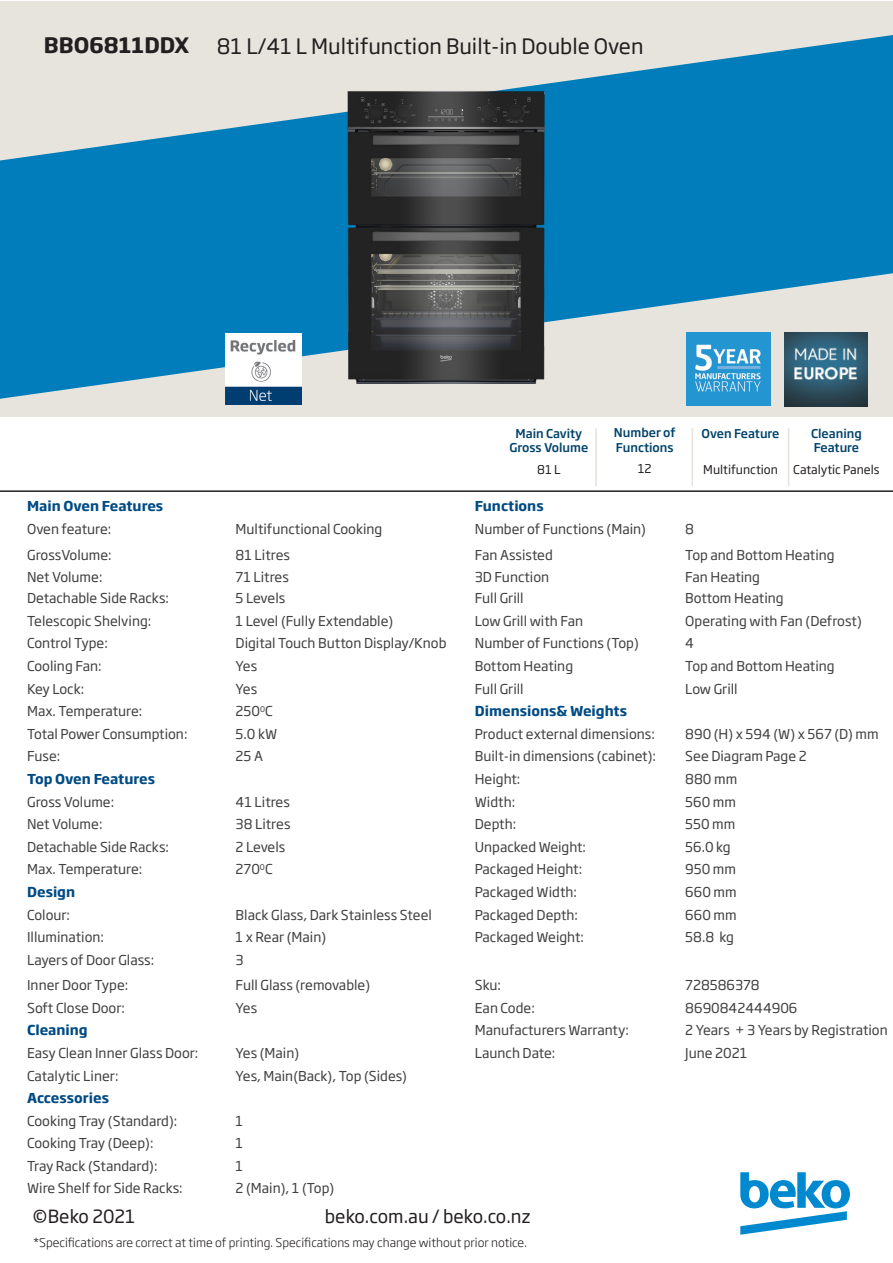
<style>
.page{position:relative;width:893px;height:1263px;background:#fff}
.page>*{position:absolute;margin:0;border:0;box-sizing:border-box;transform-origin:0 0}
.t1{font:21px "Soho Gothic Pro";color:#231f20}
.t2{font:700 21px "Soho Gothic Pro";color:#231f20}
.t3{font:18px "Soho Gothic Pro";color:#231f20}
.t4{font:13.5px "Soho Gothic Pro";color:#404040}
.t5{font:13.5px "Soho Gothic Pro";color:#403f40}
.t6{font:700 13.5px "Soho Gothic Pro";color:#004b84}
.t7{font:300 12px "Soho Gothic Pro";color:#231f20}
.t8{font:500 12px/14.4px "Soho Gothic Pro";color:#01426a}
.t9{font:12px "Soho Gothic Pro";color:#231f20}
</style>
<div class="page">
<div style="left:0;top:1px;width:893px;height:416px;background:#e6e4dd"></div>
<svg style="left:0;top:35px;width:893px;height:364px;fill:#007dba"></svg>
<img style="left:686px;top:332px;width:84px;height:73px">
<img style="left:784px;top:332px;width:84px;height:74px">
<svg style="left:740px;top:1172px;width:110px;height:63px"></svg>
<hr style="left:0;top:490px;width:893px;height:2px;background:#231f20">
<img style="left:348px;top:90px;width:197px;height:294px">
<hr style="left:595px;top:428px;width:2px;height:58px;background:#e5e2dd">
<hr style="left:692px;top:428px;width:1px;height:58px;background:#e5e2dd">
<hr style="left:788px;top:428px;width:1px;height:58px;background:#e5e2dd">
<img style="left:226px;top:334px;width:75px;height:70px">
<p class="t2" style="left:44px;top:29px;width:147px">BBO6811DDX</p>
<p class="t1" style="left:217px;top:30px;width:428px">81 L/41 L Multifunction Built-in Double Oven</p>
<p class="t8" style="left:509px;top:425px;width:80px;text-align:center">Main Cavity<br>Gross Volume</p>
<p class="t9" style="left:537px;top:460px;width:25px">81 L</p>
<p class="t8" style="left:614px;top:425px;width:63px">Number of<br>Functions</p>
<p class="t9" style="left:638px;top:459px;width:15px">12</p>
<p class="t8" style="left:702px;top:425px;width:79px">Oven Feature</p>
<p class="t9" style="left:703px;top:460px;width:76px">Multifunction</p>
<p class="t8" style="left:811px;top:425px;width:52px">Cleaning<br>Feature</p>
<p class="t9" style="left:793px;top:460px;width:88px">Catalytic Panels</p>
<p class="t6" style="left:27px;top:495px;width:138px">Main Oven Features</p>
<p class="t6" style="left:475px;top:495px;width:70px">Functions</p>
<p class="t5" style="left:27px;top:518px;width:86px">Oven feature:</p>
<p class="t5" style="left:236px;top:518px;width:148px">Multifunctional Cooking</p>
<p class="t5" style="left:475px;top:518px;width:173px">Number of Functions (Main)</p>
<p class="t4" style="left:685px;top:518px;width:10px">8</p>
<p class="t5" style="left:27px;top:544px;width:86px">GrossVolume:</p>
<p class="t4" style="left:236px;top:544px;width:56px">81 Litres</p>
<p class="t4" style="left:475px;top:544px;width:80px">Fan Assisted</p>
<p class="t4" style="left:685px;top:544px;width:151px">Top and Bottom Heating</p>
<p class="t5" style="left:27px;top:567px;width:77px">Net Volume:</p>
<p class="t5" style="left:27px;top:588px;width:143px">Detachable Side Racks:</p>
<p class="t4" style="left:236px;top:567px;width:55px">71 Litres</p>
<p class="t4" style="left:236px;top:588px;width:51px">5 Levels</p>
<p class="t4" style="left:475px;top:567px;width:76px">3D Function</p>
<p class="t4" style="left:475px;top:588px;width:50px">Full Grill</p>
<p class="t4" style="left:685px;top:567px;width:76px">Fan Heating</p>
<p class="t4" style="left:685px;top:588px;width:100px">Bottom Heating</p>
<p class="t4" style="left:27px;top:610px;width:126px">Telescopic Shelving:</p>
<p class="t4" style="left:236px;top:610px;width:159px">1 Level (Fully Extendable)</p>
<p class="t4" style="left:475px;top:610px;width:110px">Low Grill with Fan</p>
<p class="t4" style="left:685px;top:610px;width:178px">Operating with Fan (Defrost)</p>
<p class="t4" style="left:27px;top:633px;width:82px">Control Type:</p>
<p class="t4" style="left:236px;top:633px;width:212px">Digital Touch Button Display/Knob</p>
<p class="t4" style="left:475px;top:633px;width:166px">Number of Functions (Top)</p>
<p class="t4" style="left:685px;top:633px;width:10px">4</p>
<p class="t4" style="left:27px;top:655px;width:76px">Cooling Fan:</p>
<p class="t4" style="left:236px;top:655px;width:23px">Yes</p>
<p class="t4" style="left:475px;top:655px;width:100px">Bottom Heating</p>
<p class="t4" style="left:685px;top:655px;width:151px">Top and Bottom Heating</p>
<p class="t4" style="left:27px;top:678px;width:59px">Key Lock:</p>
<p class="t4" style="left:236px;top:678px;width:23px">Yes</p>
<p class="t4" style="left:475px;top:678px;width:50px">Full Grill</p>
<p class="t4" style="left:685px;top:678px;width:54px">Low Grill</p>
<p class="t4" style="left:27px;top:701px;width:117px">Max. Temperature:</p>
<p class="t4" style="left:236px;top:701px;width:39px">250<sup>0</sup>C</p>
<p class="t6" style="left:475px;top:700px;width:154px">Dimensions&amp; Weights</p>
<p class="t4" style="left:27px;top:723px;width:162px">Total Power Consumption:</p>
<p class="t4" style="left:236px;top:723px;width:43px">5.0 kW</p>
<p class="t4" style="left:475px;top:723px;width:182px">Product external dimensions:</p>
<p class="t4" style="left:685px;top:723px;width:195px">890 (H) x 594 (W) x 567 (D) mm</p>
<p class="t4" style="left:27px;top:746px;width:35px">Fuse:</p>
<p class="t4" style="left:236px;top:746px;width:29px">25 A</p>
<p class="t4" style="left:475px;top:746px;width:183px">Built-in dimensions (cabinet):</p>
<p class="t4" style="left:685px;top:746px;width:123px">See Diagram Page 2</p>
<p class="t6" style="left:27px;top:768px;width:129px">Top Oven Features</p>
<p class="t4" style="left:475px;top:768px;width:47px">Height:</p>
<p class="t4" style="left:685px;top:768px;width:53px">880 mm</p>
<p class="t4" style="left:27px;top:791px;width:89px">Gross Volume:</p>
<p class="t4" style="left:236px;top:791px;width:56px">41 Litres</p>
<p class="t4" style="left:475px;top:791px;width:42px">Width:</p>
<p class="t4" style="left:685px;top:791px;width:52px">560 mm</p>
<p class="t4" style="left:27px;top:814px;width:77px">Net Volume:</p>
<p class="t4" style="left:236px;top:814px;width:56px">38 Litres</p>
<p class="t4" style="left:475px;top:814px;width:43px">Depth:</p>
<p class="t4" style="left:685px;top:814px;width:52px">550 mm</p>
<p class="t4" style="left:27px;top:836px;width:143px">Detachable Side Racks:</p>
<p class="t4" style="left:236px;top:836px;width:51px">2 Levels</p>
<p class="t4" style="left:475px;top:836px;width:113px">Unpacked Weight:</p>
<p class="t4" style="left:685px;top:836px;width:47px">56.0 kg</p>
<p class="t4" style="left:27px;top:859px;width:117px">Max. Temperature:</p>
<p class="t4" style="left:236px;top:859px;width:38px">270<sup>0</sup>C</p>
<p class="t4" style="left:475px;top:859px;width:109px">Packaged Height:</p>
<p class="t4" style="left:685px;top:859px;width:52px">950 mm</p>
<p class="t6" style="left:27px;top:881px;width:50px">Design</p>
<p class="t4" style="left:475px;top:881px;width:104px">Packaged Width:</p>
<p class="t4" style="left:685px;top:881px;width:53px">660 mm</p>
<p class="t4" style="left:27px;top:904px;width:44px">Colour:</p>
<p class="t4" style="left:236px;top:904px;width:198px">Black Glass, Dark Stainless Steel</p>
<p class="t4" style="left:475px;top:904px;width:105px">Packaged Depth:</p>
<p class="t4" style="left:685px;top:904px;width:53px">660 mm</p>
<p class="t4" style="left:27px;top:927px;width:78px">Illumination:</p>
<p class="t4" style="left:236px;top:927px;width:92px">1 x Rear (Main)</p>
<p class="t4" style="left:475px;top:927px;width:111px">Packaged Weight:</p>
<p class="t4" style="left:685px;top:927px;width:50px">58.8 kg</p>
<p class="t4" style="left:27px;top:949px;width:129px">Layers of Door Glass:</p>
<p class="t4" style="left:236px;top:949px;width:10px">3</p>
<p class="t4" style="left:27px;top:975px;width:103px">Inner Door Type:</p>
<p class="t4" style="left:236px;top:975px;width:136px">Full Glass (removable)</p>
<p class="t4" style="left:475px;top:975px;width:28px">Sku:</p>
<p class="t4" style="left:685px;top:975px;width:76px">728586378</p>
<p class="t4" style="left:27px;top:997px;width:99px">Soft Close Door:</p>
<p class="t4" style="left:236px;top:997px;width:23px">Yes</p>
<p class="t4" style="left:475px;top:997px;width:62px">Ean Code:</p>
<p class="t4" style="left:685px;top:997px;width:114px">8690842444906</p>
<p class="t6" style="left:27px;top:1020px;width:62px">Cleaning</p>
<p class="t4" style="left:475px;top:1020px;width:156px">Manufacturers Warranty:</p>
<p class="t4" style="left:685px;top:1020px;width:204px">2 Years + 3 Years by Registration</p>
<p class="t4" style="left:27px;top:1042px;width:173px">Easy Clean Inner Glass Door:</p>
<p class="t4" style="left:236px;top:1042px;width:65px">Yes (Main)</p>
<p class="t4" style="left:475px;top:1042px;width:82px">Launch Date:</p>
<p class="t4" style="left:685px;top:1042px;width:64px">June 2021</p>
<p class="t4" style="left:27px;top:1065px;width:93px">Catalytic Liner:</p>
<p class="t4" style="left:236px;top:1065px;width:173px">Yes, Main(Back), Top (Sides)</p>
<p class="t6" style="left:27px;top:1087px;width:83px">Accessories</p>
<p class="t4" style="left:27px;top:1110px;width:152px">Cooking Tray (Standard):</p>
<p class="t4" style="left:236px;top:1110px;width:9px">1</p>
<p class="t4" style="left:27px;top:1133px;width:128px">Cooking Tray (Deep):</p>
<p class="t4" style="left:236px;top:1133px;width:9px">1</p>
<p class="t4" style="left:27px;top:1155px;width:132px">Tray Rack (Standard):</p>
<p class="t4" style="left:236px;top:1155px;width:9px">1</p>
<p class="t4" style="left:27px;top:1178px;width:157px">Wire Shelf for Side Racks:</p>
<p class="t4" style="left:236px;top:1178px;width:100px">2 (Main), 1 (Top)</p>
<p class="t3" style="left:33px;top:1202px;width:104px">©Beko 2021</p>
<p class="t3" style="left:325px;top:1202px;width:207px">beko.com.au / beko.co.nz</p>
<p class="t7" style="left:33px;top:1233px;width:495px">*Specifications are correct at time of printing. Specifications may change without prior notice.</p>
</div>
